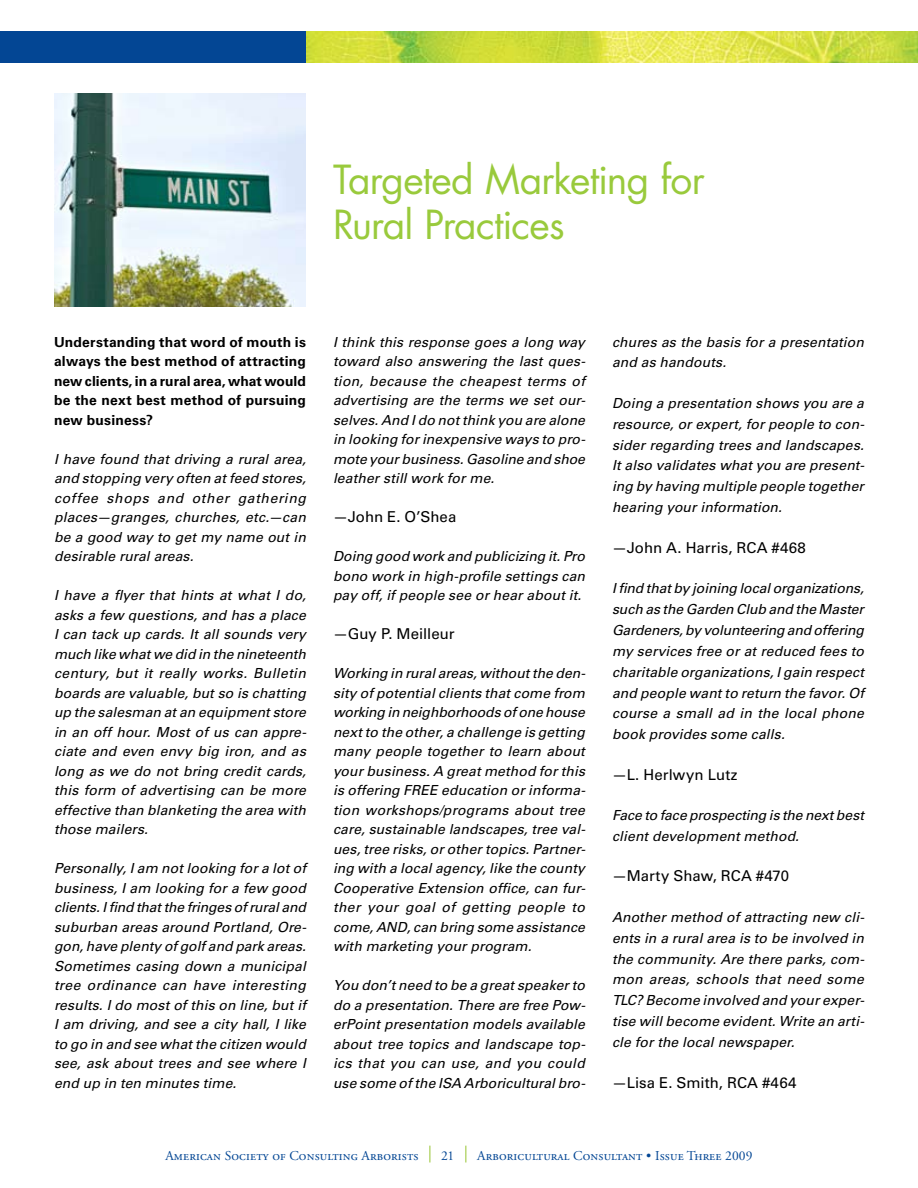
<style>
.page{position:relative;width:918px;height:1188px;background:#fff}
.page>*{position:absolute;margin:0;border:0;box-sizing:border-box;transform-origin:0 0}
.h08_title{font:39px/45px "Futura";letter-spacing:-.025em;color:#99ca3c}
.h06_qa_author{font:15px "Univers LT Std";color:#000}
.h05_qa_answer{font:italic 13.8px/19.5px "Univers LT Std";letter-spacing:.01em;color:#000;text-align:justify}
.h07_qa_question{font:700 13.8px/19.5px "Univers LT Std";letter-spacing:.015em;color:#000;text-align:justify}
.t1{font:13.5px "Adobe Garamond Pro";letter-spacing:.065em;color:#034694}
.t2{font:13.5px "Adobe Garamond Pro";letter-spacing:.01em;color:#034694}
</style>
<div class="page">
<img style="left:306px;top:31px;width:612px;height:32px">
<div style="left:0;top:32px;width:306px;height:31px;background:#034694"></div>
<svg style="left:429px;top:1146px;width:2px;height:16px"></svg>
<svg style="left:465px;top:1146px;width:2px;height:16px"></svg>
<img style="left:55px;top:93px;width:250px;height:214px">
<p class="h08_title" style="left:333px;top:156px;width:373px">Targeted Marketing for<br>Rural Practices</p>
<p class="h07_qa_question" style="left:54px;top:332px;width:254px">Understanding that word of mouth is always the best method of attracting new clients, in a rural area, what would be the next best method of pursuing new business?</p>
<p class="h05_qa_answer" style="left:54px;top:449px;width:254px">I have found that driving a rural area, and stopping very often at feed stores, coffee shops and other gathering places—granges, churches, etc.—can be a good way to get my name out in desirable rural areas.</p>
<p class="h05_qa_answer" style="left:54px;top:586px;width:254px">I have a flyer that hints at what I do, asks a few questions, and has a place I can tack up cards. It all sounds very much like what we did in the nineteenth century, but it really works. Bulletin boards are valuable, but so is chatting up the salesman at an equipment store in an off hour. Most of us can appre&shy;ciate and even envy big iron, and as long as we do not bring credit cards, this form of advertising can be more effective than blanketing the area with those mailers.</p>
<p class="h05_qa_answer" style="left:54px;top:859px;width:254px">Personally, I am not looking for a lot of business, I am looking for a few good clients. I find that the fringes of rural and suburban areas around Portland, Ore&shy;gon, have plenty of golf and park areas.<br>Sometimes casing down a municipal tree ordinance can have interesting results. I do most of this on line, but if I am driving, and see a city hall, I like to go in and see what the citizen would see, ask about trees and see where I end up in ten minutes time.</p>
<p class="h05_qa_answer" style="left:333px;top:332px;width:254px">I think this response goes a long way toward also answering the last ques&shy;tion, because the cheapest terms of advertising are the terms we set our&shy;selves. And I do not think you are alone in looking for inexpensive ways to pro&shy;mote your business. Gasoline and shoe leather still work for me.</p>
<p class="h06_qa_author" style="left:333px;top:508px;width:125px">—John E. O’Shea</p>
<p class="h05_qa_answer" style="left:333px;top:547px;width:254px">Doing good work and publicizing it. Pro bono work in high-profile settings can pay off, if people see or hear about it.</p>
<p class="h06_qa_author" style="left:333px;top:625px;width:123px">—Guy P. Meilleur</p>
<p class="h05_qa_answer" style="left:333px;top:664px;width:254px">Working in rural areas, without the den&shy;sity of potential clients that come from working in neighborhoods of one house next to the other, a challenge is getting many people together to learn about your business. A great method for this is offering FREE education or informa&shy;tion workshops/programs about tree care, sustainable landscapes, tree val&shy;ues, tree risks, or other topics. Partner&shy;ing with a local agency, like the county Cooperative Extension office, can fur&shy;ther your goal of getting people to come, AND, can bring some assistance with marketing your program.</p>
<p class="h05_qa_answer" style="left:333px;top:976px;width:254px">You don’t need to be a great speaker to do a presentation. There are free Pow&shy;erPoint presentation models available about tree topics and landscape top&shy;ics that you can use, and you could use some of the ISA Arboricultural bro-</p>
<p class="h05_qa_answer" style="left:612px;top:331px;width:253px;line-height:20.9px">chures as the basis for a presentation and as handouts.</p>
<p class="h05_qa_answer" style="left:612px;top:393px;width:254px;line-height:20.9px">Doing a presentation shows you are a resource, or expert, for people to con&shy;sider regarding trees and landscapes.<br>It also validates what you are present&shy;ing by having multiple people together hearing your information.</p>
<p class="h06_qa_author" style="left:612px;top:538px;width:195px">—John A. Harris, RCA #468</p>
<p class="h05_qa_answer" style="left:612px;top:578px;width:254px;line-height:20.9px">I find that by joining local organizations, such as the Garden Club and the Master Gardeners, by volunteering and offering my services free or at reduced fees to charitable organizations, I gain respect and people want to return the favor. Of course a small ad in the local phone book provides some calls.</p>
<p class="h06_qa_author" style="left:612px;top:765px;width:127px">—L. Herlwyn Lutz</p>
<p class="h05_qa_answer" style="left:612px;top:805px;width:253px;line-height:20.9px">Face to face prospecting is the next best client development method.</p>
<p class="h06_qa_author" style="left:612px;top:867px;width:179px">—Marty Shaw, RCA #470</p>
<p class="h05_qa_answer" style="left:612px;top:907px;width:254px;line-height:20.9px">Another method of attracting new cli&shy;ents in a rural area is to be involved in the community. Are there parks, com&shy;mon areas, schools that need some TLC? Become involved and your exper&shy;tise will become evident. Write an arti&shy;cle for the local newspaper.</p>
<p class="h06_qa_author" style="left:612px;top:1073px;width:186px">—Lisa E. Smith, RCA #464</p>
<p class="t2" style="left:165px;top:1147px;width:255px">American Society of Consulting Arborists</p>
<p class="t2" style="left:441px;top:1147px;width:15px">21</p>
<p class="t1" style="left:477px;top:1147px;width:277px">Arboricultural Consultant • Issue Three 2009</p>
</div>
